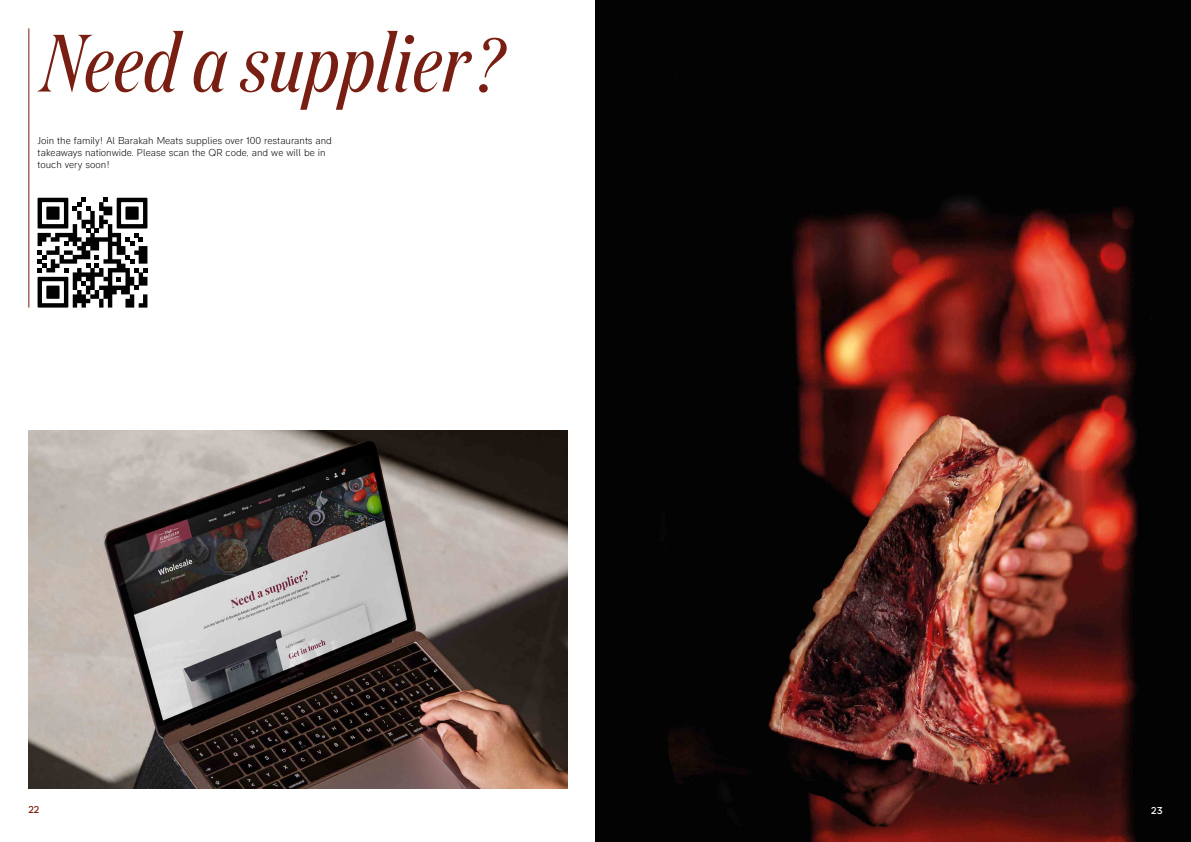
<style>
.page{position:relative;width:1191px;height:842px;background:#fff}
.page>*{position:absolute;margin:0;border:0;box-sizing:border-box;transform-origin:0 0}
.t1{font:italic 81px "Test Domaine Display Cd";letter-spacing:.025em;color:#781e12}
.t2{font:300 10px/12px "RM Pro";color:#020203}
.t3{font:10px "RM Pro";color:#781e12}
.t4{font:10px "RM Pro";color:#fff}
.s1{font-family:"Times"}
</style>
<div class="page">
<img style="left:595px;top:0;width:596px;height:842px">
<hr style="left:28px;top:28px;width:1px;height:280px;background:#781e12">
<svg style="left:38px;top:198px;width:109px;height:110px"></svg>
<img style="left:28px;top:431px;width:539px;height:358px">
<h1 class="t1" style="left:42px;top:17px;width:470px">Need a supplier<span class="s1">?</span></h1>
<p class="t2" style="left:38px;top:134px;width:296px">Join the family! Al Barakah Meats supplies over 100 restaurants and takeaways nationwide. Please scan the QR code, and we will be in touch very soon!</p>
<p class="t3" style="left:28px;top:804px;width:13px">22</p>
<p class="t4" style="left:1151px;top:804px;width:13px">23</p>
</div>
